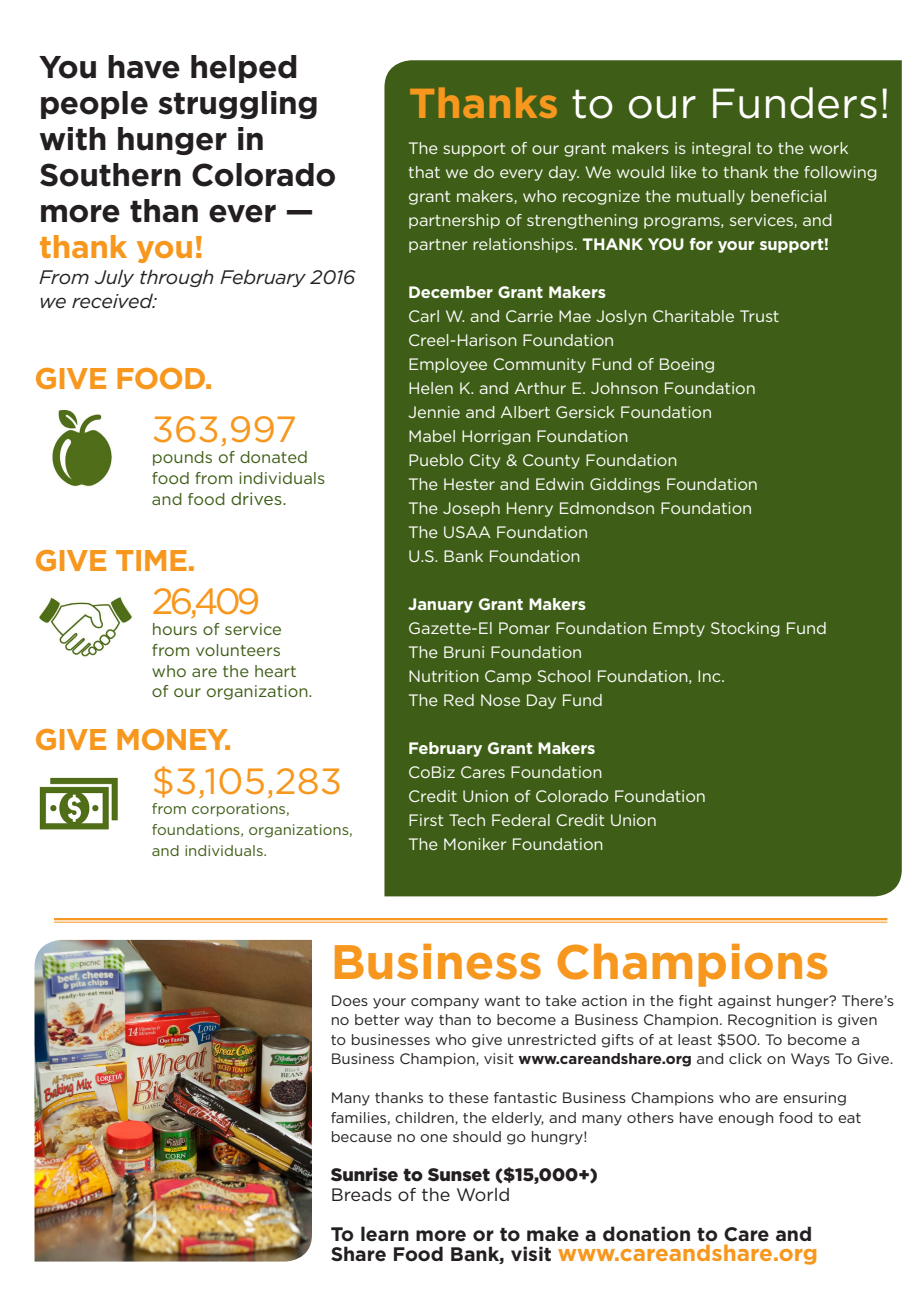
<style>
.page{position:relative;width:918px;height:1296px;background:#fff}
.page>*{position:absolute;margin:0;border:0;box-sizing:border-box;transform-origin:0 0}
.t1{font:700 48.45px "Gotham";color:#f7971d}
.t2{font:42px "Gotham";color:#fff}
.t3{font:36.45px "Gotham";color:#f7971d}
.t4{font:700 31.5px/36px "Gotham";letter-spacing:-.01em;color:#231f20}
.t5{font:700 31.5px "Gotham";letter-spacing:-.01em;color:#f7971d}
.t6{font:700 30px "Gotham";letter-spacing:-.03em;color:#f7971d}
.t7{font:700 22.5px "Gotham";color:#f7971d}
.t8{font:italic 19.5px/24px "Gotham";letter-spacing:-.01em;color:#231f20}
.t9{font:700 19.5px "Gotham";color:#231f20}
.t10{font:900 18px "Gotham";color:#231f20}
.t11{font:18px "Gotham";color:#231f20}
.t12{font:16.5px/24px "Gotham";letter-spacing:-.01em;color:#fff}
.t13{font:16.5px/20.9px "Gotham";color:#3e5d16}
.t14{font:700 16.5px "Gotham";letter-spacing:-.01em;color:#fff}
.t15{font:15px/19.5px "Gotham";color:#231f20}
.t16{font:15px/20.9px "Gotham";color:#3e5d16}
.s1{font-size:17.4px}
.s2{font-weight:700;color:#f7971d}
.s3{font-weight:700}
.s4{font-size:19.5px;color:#231f20}
</style>
<div class="page">
<img style="left:35px;top:940px;width:277px;height:322px">
<div style="left:384px;top:60px;width:518px;height:836px;background:#3e5d16"></div>
<hr style="left:54px;top:918px;width:833px;height:2px;background:#f7971d">
<hr style="left:54px;top:922px;width:833px;height:1px;background:#f7971d">
<img style="left:52px;top:409px;width:60px;height:78px">
<img style="left:39px;top:597px;width:93px;height:60px">
<img style="left:39px;top:777px;width:79px;height:53px">
<h3 class="t4" style="left:39px;top:49px;width:299px">You have helped people struggling with hunger in<br>Southern Colorado more than ever —</h3>
<h3 class="t5" style="left:39px;top:226px;width:166px">thank you!</h3>
<p class="t8" style="left:39px;top:264px;width:318px">From July through February 2016 we received:</p>
<h3 class="t6" style="left:35px;top:358px;width:180px">GIVE FOOD.</h3>
<h3 class="t3" style="left:152px;top:406px;width:146px">363,997</h3>
<p class="t13" style="left:152px;top:446px;width:175px">pounds of donated food from individuals and food <span class="s1">drives.</span></p>
<h3 class="t6" style="left:35px;top:540px;width:163px">GIVE TIME.</h3>
<h3 class="t3" style="left:152px;top:578px;width:110px">26,409</h3>
<p class="t13" style="left:152px;top:618px;width:162px">hours of service from volunteers who are the heart of our organization.</p>
<h3 class="t6" style="left:35px;top:720px;width:199px">GIVE MONEY.</h3>
<h3 class="t3" style="left:152px;top:757px;width:192px">$3,105,283</h3>
<p class="t16" style="left:152px;top:798px;width:202px">from corporations, foundations, organizations, and individuals.</p>
<h2 class="t2" style="left:409px;top:77px;width:483px"><span class="s2">Thanks</span> to our Funders!</h2>
<p class="t12" style="left:408px;top:136px;width:471px">The support of our grant makers is integral to the work that we do every day. We would like to thank the following grant makers, who recognize the mutually beneficial partnership of strengthening programs, services, and partner relationships. <span class="s3">THANK YOU for your support!</span></p>
<p class="t14" style="left:408px;top:281px;width:199px">December Grant Makers</p>
<p class="t12" style="left:408px;top:304px;width:373px">Carl W. and Carrie Mae Joslyn Charitable Trust Creel-Harison Foundation<br>Employee Community Fund of Boeing<br>Helen K. and Arthur E. Johnson Foundation Jennie and Albert Gersick Foundation<br>Mabel Horrigan Foundation<br>Pueblo City &amp; County Foundation<br>The Hester and Edwin Giddings Foundation The Joseph Henry Edmondson Foundation The USAA Foundation<br>U.S. Bank Foundation</p>
<p class="t14" style="left:408px;top:594px;width:180px">January Grant Makers</p>
<p class="t12" style="left:408px;top:616px;width:420px">Gazette-El Pomar Foundation Empty Stocking Fund<br>The Bruni Foundation<br>Nutrition Camp School Foundation, Inc.<br>The Red Nose Day Fund</p>
<p class="t14" style="left:408px;top:738px;width:189px">February Grant Makers</p>
<p class="t12" style="left:408px;top:760px;width:299px">CoBiz Cares Foundation<br>Credit Union of Colorado Foundation<br>First Tech Federal Credit Union<br>The Moniker Foundation</p>
<h1 class="t1" style="left:331px;top:929px;width:500px">Business Champions</h1>
<p class="t15" style="left:331px;top:991px;width:565px">Does your company want to take action in the fight against hunger? There’s no better way than to become a Business Champion. Recognition is given to businesses who give unrestricted gifts of at least $500. To become a Business Champion, visit <span class="s3">www.careandshare.org</span> and click on Ways To Give.</p>
<p class="t15" style="left:331px;top:1088px;width:532px">Many thanks to these fantastic Business Champions who are ensuring families, children, the elderly, and many others have enough food to eat because no one should go hungry!</p>
<p class="t10" style="left:331px;top:1163px;width:269px">Sunrise to Sunset ($15,000+)</p>
<p class="t11" style="left:331px;top:1183px;width:181px">Breads of the World</p>
<p class="t9" style="left:331px;top:1221px;width:483px">To learn more or to make a donation to Care and</p>
<h3 class="t7" style="left:331px;top:1238px;width:489px"><span class="s4">Share Food Bank, visit</span> www.careandshare.org</h3>
</div>
